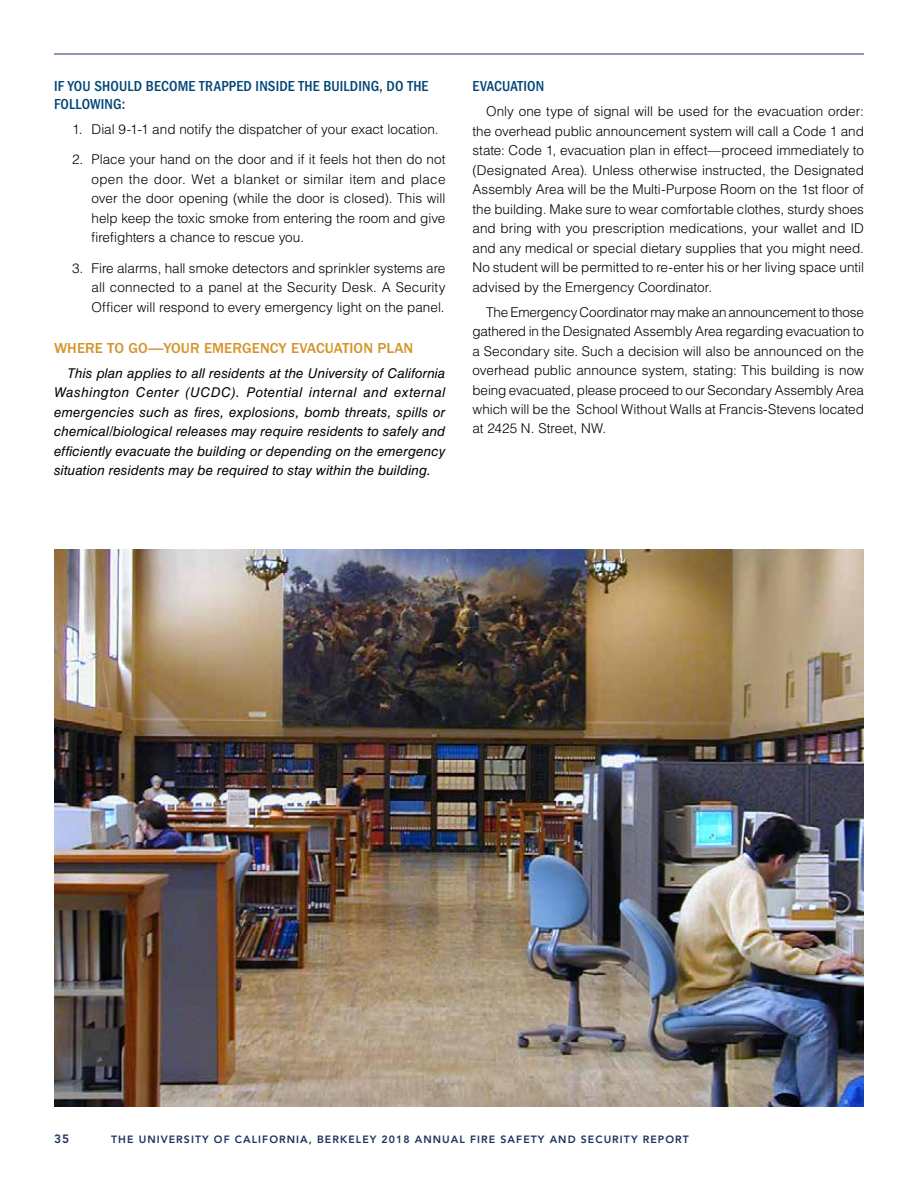
<style>
.page{position:relative;width:918px;height:1188px;background:#fff}
.page>*{position:absolute;margin:0;border:0;box-sizing:border-box;transform-origin:0 0}
.t1{font:500 condensed 15px/18px "ITC Franklin Gothic Std";letter-spacing:.01em;color:#004578}
.t2{font:500 15px "ITC Franklin Gothic Std";letter-spacing:.005em;color:#d49329}
.t3{font:300 13.5px/19.5px "Helvetica LT Std";color:#000;text-align:justify}
.t4{font:italic 13.5px/19.5px "Helvetica LT Std";letter-spacing:.005em;color:#000;text-align:justify}
.t5{font:800 12px "Avenir LT Std";color:#1d3160}
.t6{font:800 10.5px "Avenir LT Std";letter-spacing:.1em;color:#1d3160}
</style>
<div class="page">
<hr style="left:54px;top:54px;width:810px;height:1px;background:#1d3160">
<img style="left:54px;top:550px;width:810px;height:557px">
<p class="t1" style="left:54px;top:77px;width:376px">IF YOU SHOULD BECOME TRAPPED INSIDE THE BUILDING, DO THE<br>FOLLOWING:</p>
<p class="t3" style="left:72px;top:120px;width:368px">1. Dial 9-1-1 and notify the dispatcher of your exact location.</p>
<p class="t3" style="left:91px;top:150px;width:356px;text-indent:-19px">2. Place your hand on the door and if it feels hot then do not open the door. Wet a blanket or similar item and place over the door opening (while the door is closed). This will help keep the toxic smoke from entering the room and give firefighters a chance to rescue you.</p>
<p class="t3" style="left:91px;top:258px;width:356px;text-indent:-19px">3. Fire alarms, hall smoke detectors and sprinkler systems are all connected to a panel at the Security Desk. A Security Officer will respond to every emergency light on the panel.</p>
<p class="t2" style="left:54px;top:340px;width:361px">WHERE TO GO—YOUR EMERGENCY EVACUATION PLAN</p>
<p class="t4" style="left:54px;top:363px;width:393px;text-indent:14px">This plan applies to all residents at the University of California Washington Center (UCDC). Potential internal and external emergencies such as fires, explosions, bomb threats, spills or chemical/biological releases may require residents to safely and efficiently evacuate the building or depending on the emergency situation residents may be required to stay within the building.</p>
<p class="t1" style="left:472px;top:77px;width:73px">EVACUATION</p>
<p class="t3" style="left:472px;top:102px;width:393px;text-indent:14px">Only one type of signal will be used for the evacuation order: the overhead public announcement system will call a Code 1 and state: Code 1, evacuation plan in effect—proceed immediately to (Designated Area). Unless otherwise instructed, the Designated Assembly Area will be the Multi-Purpose Room on the 1st floor of the building. Make sure to wear comfortable clothes, sturdy shoes and bring with you prescription medications, your wallet and ID and any medical or special dietary supplies that you might need.<br>No student will be permitted to re-enter his or her living space until advised by the Emergency Coordinator.</p>
<p class="t3" style="left:472px;top:302px;width:393px;text-indent:14px">The Emergency Coordinator may make an announcement to those gathered in the Designated Assembly Area regarding evacuation to a Secondary site. Such a decision will also be announced on the overhead public announce system, stating: This building is now being evacuated, please proceed to our Secondary Assembly Area which will be the School Without Walls at Francis-Stevens located at 2425 N. Street, NW.</p>
<p class="t5" style="left:54px;top:1132px;width:17px">35</p>
<p class="t6" style="left:111px;top:1133px;width:579px">THE UNIVERSITY OF CALIFORNIA, BERKELEY 2018 ANNUAL FIRE SAFETY AND SECURITY REPORT</p>
</div>
